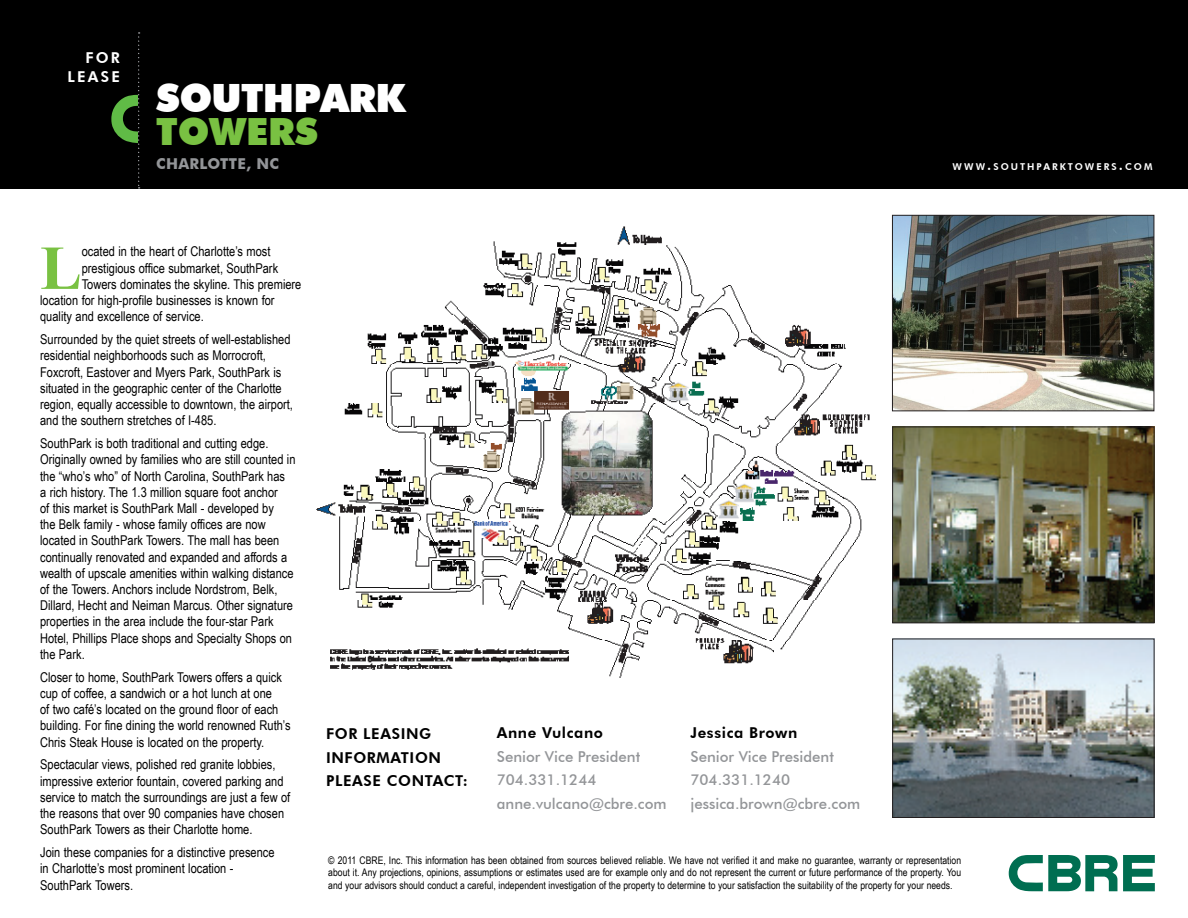
<style>
.page{position:relative;width:1188px;height:918px;background:#fff}
.page>*{position:absolute;margin:0;border:0;box-sizing:border-box;transform-origin:0 0}
.ChartHead_FutHvy_whi{font:700 62.4px "Times New Roman";color:#79c142}
.Property_FirstLine_F{font:900 39px "Futura BT";letter-spacing:-.02em;color:#fff}
.PropertyStreet_FutXB{font:900 37.5px "Futura BT";color:#79c142}
.BrokerContact_FutHvy{font:500 15px/23.7px "Futura BT";color:#939598}
.BrokerName_FutHvy_pm{font:800 15px/23.7px "Futura BT";letter-spacing:.04em;color:#000}
.PropertyStreet_FutXB-2{font:700 15px "Futura BT";letter-spacing:.02em;color:#939598}
.Declaration_FutHvy_w{font:800 15px "Futura BT";letter-spacing:.15em;color:#fff}
.ChartHead_FutHvy_whi-2{font:13.5px/16.2px "Arial Narrow";color:#000}
.ChartHead_FutHvy_whi-3{font:10.5px/12.6px "Arial Narrow";color:#000;text-align:justify}
.ChartHead_FutHvy_whi-4{font:800 9.45px "Futura BT";letter-spacing:.215em;color:#fff}
.s1{font-size:13.5px}
</style>
<div class="page">
<div style="left:0;top:0;width:1188px;height:189px;background:#000"></div>
<svg style="left:111px;top:32px;width:29px;height:157px"></svg>
<img style="left:894px;top:429px;width:258px;height:192px">
<div style="left:892px;top:427px;width:262px;height:196px;border:1px solid #231f20"></div>
<img style="left:894px;top:641px;width:258px;height:175px">
<div style="left:892px;top:639px;width:262px;height:179px;border:1px solid #231f20"></div>
<img style="left:316px;top:226px;width:560px;height:451px">
<svg style="left:1009px;top:855px;width:146px;height:36px"></svg>
<img style="left:894px;top:217px;width:258px;height:192px">
<div style="left:892px;top:215px;width:262px;height:196px;border:1px solid #231f20"></div>
<p class="Declaration_FutHvy_w" style="left:85px;top:49px;width:36px">FOR</p>
<p class="Declaration_FutHvy_w" style="left:67px;top:68px;width:54px">LEASE</p>
<p class="Property_FirstLine_F" style="left:156px;top:75px;width:251px">SOUTHPARK</p>
<p class="PropertyStreet_FutXB" style="left:156px;top:109px;width:163px">TOWERS</p>
<p class="PropertyStreet_FutXB-2" style="left:156px;top:155px;width:124px">CHARLOTTE, NC</p>
<p class="ChartHead_FutHvy_whi-4" style="left:953px;top:161px;width:201px">WWW<span class="s1">.</span>SOUTHPARKTOWERS<span class="s1">.</span>COM</p>
<p class="ChartHead_FutHvy_whi" style="left:40px;top:225px;width:43px">L</p>
<p class="ChartHead_FutHvy_whi-2" style="left:82px;top:243px;width:190px">ocated in the heart of Charlotte’s most</p>
<p class="ChartHead_FutHvy_whi-2" style="left:82px;top:259px;width:198px">prestigious office submarket, SouthPark</p>
<p class="ChartHead_FutHvy_whi-2" style="left:82px;top:276px;width:221px">Towers dominates the skyline. This premiere</p>
<p class="ChartHead_FutHvy_whi-2" style="left:40px;top:292px;width:236px">location for high-profile businesses is known for</p>
<p class="ChartHead_FutHvy_whi-2" style="left:40px;top:308px;width:165px">quality and excellence of service.</p>
<p class="ChartHead_FutHvy_whi-2" style="left:40px;top:331px;width:254px">Surrounded by the quiet streets of well-established residential neighborhoods such as Morrocroft, Foxcroft, Eastover and Myers Park, SouthPark is situated in the geographic center of the Charlotte region, equally accessible to downtown, the airport, and the southern stretches of I-485.</p>
<p class="ChartHead_FutHvy_whi-2" style="left:40px;top:435px;width:257px">SouthPark is both traditional and cutting edge.<br>Originally owned by families who are still counted in the “who’s who” of North Carolina, SouthPark has<br>a rich history. The 1.3 million square foot anchor<br>of this market is SouthPark Mall - developed by<br>the Belk family - whose family offices are now located in SouthPark Towers. The mall has been continually renovated and expanded and affords a wealth of upscale amenities within walking distance of the Towers. Anchors include Nordstrom, Belk, Dillard, Hecht and Neiman Marcus. Other signature properties in the area include the four-star Park Hotel, Phillips Place shops and Specialty Shops on the Park.</p>
<p class="ChartHead_FutHvy_whi-2" style="left:40px;top:668px;width:252px">Closer to home, SouthPark Towers offers a quick cup of coffee, a sandwich or a hot lunch at one<br>of two café’s located on the ground floor of each building. For fine dining the world renowned Ruth’s Chris Steak House is located on the property.</p>
<p class="ChartHead_FutHvy_whi-2" style="left:40px;top:756px;width:252px">Spectacular views, polished red granite lobbies, impressive exterior fountain, covered parking and service to match the surroundings are just a few of the reasons that over 90 companies have chosen SouthPark Towers as their Charlotte home.</p>
<p class="ChartHead_FutHvy_whi-2" style="left:40px;top:844px;width:236px">Join these companies for a distinctive presence in Charlotte’s most prominent location -<br>SouthPark Towers.</p>
<p class="BrokerName_FutHvy_pm" style="left:326px;top:722px;width:143px">FOR LEASING<br>INFORMATION<br>PLEASE CONTACT:</p>
<p class="BrokerName_FutHvy_pm" style="left:497px;top:721px;width:108px">Anne Vulcano</p>
<p class="BrokerContact_FutHvy" style="left:497px;top:744px;width:171px">Senior Vice President<br>704.331.1244 anne.vulcano@cbre.com</p>
<p class="BrokerName_FutHvy_pm" style="left:691px;top:721px;width:108px">Jessica Brown</p>
<p class="BrokerContact_FutHvy" style="left:691px;top:744px;width:171px">Senior Vice President<br>704.331.1240 jessica.brown@cbre.com</p>
<p class="ChartHead_FutHvy_whi-3" style="left:328px;top:853px;width:634px">© 2011 CBRE, Inc. This information has been obtained from sources believed reliable. We have not verified it and make no guarantee, warranty or representation about it. Any projections, opinions, assumptions or estimates used are for example only and do not represent the current or future performance of the property. You and your advisors should conduct a careful, independent investigation of the property to determine to your satisfaction the suitability of the property for your needs.</p>
</div>
